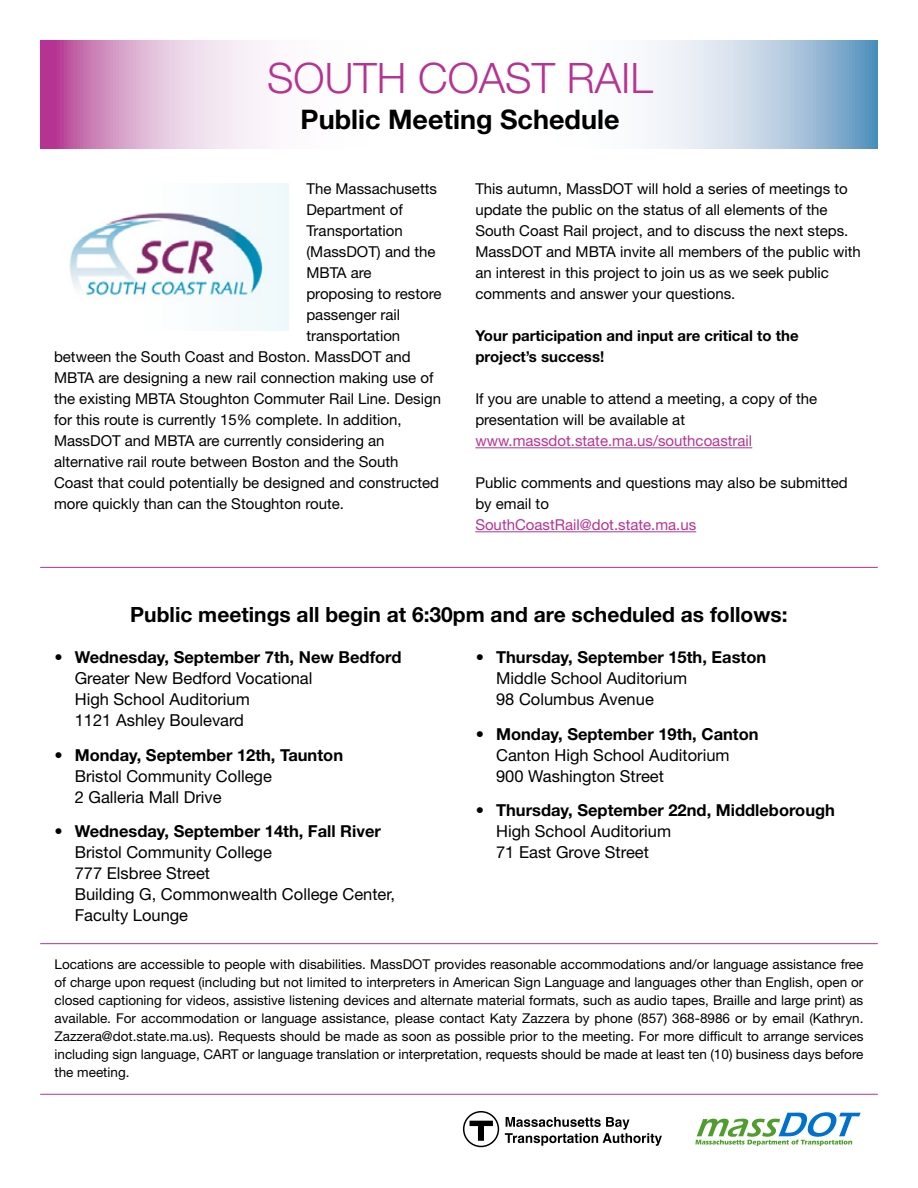
<style>
.page{position:relative;width:918px;height:1188px;background:#fff}
.page>*{position:absolute;margin:0;border:0;box-sizing:border-box;transform-origin:0 0}
.t1{font:300 42px "Helvetica Neue LT Std";color:#b63293}
.t2{font:700 27px "Helvetica Neue LT Std";color:#000}
.t3{font:700 21px "Helvetica Neue LT Std";color:#000}
.t4{font:16.5px/21px "Helvetica Neue LT Std";color:#000}
.t5{font:700 16.5px/21px "Helvetica Neue LT Std";color:#000}
.t6{font:15px/21px "Helvetica Neue LT Std";color:#000}
.t7{font:700 15px/21px "Helvetica Neue LT Std";color:#000}
.t8{font:13.5px/18px "Helvetica Neue LT Std";color:#000;text-align:justify}
.s1{color:#b63293}
.s2{font-weight:700}
.s3{font-weight:400}
</style>
<div class="page">
<hr style="left:475px;top:447px;width:277px;height:1px;background:#b63293">
<hr style="left:475px;top:531px;width:221px;height:1px;background:#b63293">
<svg style="left:40px;top:40px;width:838px;height:108px"></svg>
<svg style="left:695px;top:1112px;width:166px;height:34px"></svg>
<svg style="left:505px;top:1117px;width:157px;height:29px"></svg>
<svg style="left:463px;top:1111px;width:36px;height:36px"></svg>
<hr style="left:40px;top:1094px;width:838px;height:1px;background:#b63293">
<hr style="left:40px;top:943px;width:838px;height:1px;background:#b63293">
<hr style="left:40px;top:567px;width:838px;height:1px;background:#b63293">
<img style="left:69px;top:184px;width:220px;height:147px">
<p class="t1" style="left:267px;top:52px;width:387px">SOUTH COAST RAIL</p>
<p class="t2" style="left:301px;top:102px;width:320px">Public Meeting Schedule</p>
<p class="t6" style="left:306px;top:178px;width:132px">The Massachusetts</p>
<p class="t6" style="left:306px;top:199px;width:98px">Department of</p>
<p class="t6" style="left:306px;top:220px;width:98px">Transportation</p>
<p class="t6" style="left:306px;top:241px;width:131px">(MassDOT) and the</p>
<p class="t6" style="left:306px;top:262px;width:67px">MBTA are</p>
<p class="t6" style="left:306px;top:283px;width:137px">proposing to restore</p>
<p class="t6" style="left:306px;top:304px;width:95px">passenger rail</p>
<p class="t6" style="left:306px;top:325px;width:95px">transportation</p>
<p class="t6" style="left:54px;top:346px;width:358px">between the South Coast and Boston. MassDOT and</p>
<p class="t6" style="left:54px;top:367px;width:381px">MBTA are designing a new rail connection making use of</p>
<p class="t6" style="left:54px;top:388px;width:389px">the existing MBTA Stoughton Commuter Rail Line. Design</p>
<p class="t6" style="left:54px;top:409px;width:349px">for this route is currently 15% complete. In addition,</p>
<p class="t6" style="left:54px;top:430px;width:332px">MassDOT and MBTA are currently considering an</p>
<p class="t6" style="left:54px;top:451px;width:346px">alternative rail route between Boston and the South</p>
<p class="t6" style="left:54px;top:472px;width:387px">Coast that could potentially be designed and constructed</p>
<p class="t6" style="left:54px;top:493px;width:292px">more quickly than can the Stoughton route.</p>
<p class="t6" style="left:475px;top:178px;width:387px">This autumn, MassDOT will hold a series of meetings to update the public on the status of all elements of the South Coast Rail project, and to discuss the next steps.<br>MassDOT and MBTA invite all members of the public with an interest in this project to join us as we seek public comments and answer your questions.</p>
<p class="t7" style="left:475px;top:325px;width:325px">Your participation and input are critical to the project’s success!</p>
<p class="t6" style="left:475px;top:388px;width:344px">If you are unable to attend a meeting, a copy of the presentation will be available at <span class="s1">www.massdot.state.ma.us/southcoastrail</span></p>
<p class="t6" style="left:475px;top:472px;width:374px">Public comments and questions may also be submitted by email to<br><span class="s1">SouthCoastRail@dot.state.ma.us</span></p>
<p class="t3" style="left:130px;top:602px;width:659px">Public meetings all begin at 6:30pm and are scheduled as follows:</p>
<p class="t4" style="left:75px;top:647px;width:328px;text-indent:-20px"><span class="s2">• Wednesday, September 7th, New Bedford<br></span>Greater New Bedford Vocational<br>High School Auditorium<br>1121 Ashley Boulevard</p>
<p class="t4" style="left:75px;top:744px;width:270px;text-indent:-20px"><span class="s2">• Monday, September 12th, Taunton<br></span>Bristol Community College<br>2 Galleria Mall Drive</p>
<p class="t4" style="left:75px;top:821px;width:322px;text-indent:-20px"><span class="s2">• Wednesday, September 14th, Fall River<br></span>Bristol Community College<br>777 Elsbree Street<br>Building G, Commonwealth College Center,<br>Faculty Lounge</p>
<p class="t4" style="left:496px;top:647px;width:272px;text-indent:-20px"><span class="s2">• Thursday, September 15th, Easton<br></span>Middle School Auditorium<br>98 Columbus Avenue</p>
<p class="t4" style="left:496px;top:723px;width:264px;text-indent:-20px"><span class="s2">• Monday, September 19th, Canton<br></span>Canton High School Auditorium<br>900 Washington Street</p>
<p class="t5" style="left:496px;top:800px;width:340px;text-indent:-20px">• Thursday, September 22nd, Middleborough<br><span class="s3">High School Auditorium<br>71 East Grove Street</span></p>
<p class="t8" style="left:55px;top:955px;width:811px">Locations are accessible to people with disabilities. MassDOT provides reasonable accommodations and/or language assistance free of charge upon request (including but not limited to interpreters in American Sign Language and languages other than English, open or closed captioning for videos, assistive listening devices and alternate material formats, such as audio tapes, Braille and large print) as available. For accommodation or language assistance, please contact Katy Zazzera by phone (857) 368-8986 or by email (Kathryn.<br>Zazzera@dot.state.ma.us). Requests should be made as soon as possible prior to the meeting. For more difficult to arrange services including sign language, CART or language translation or interpretation, requests should be made at least ten (10) business days before the meeting.</p>
</div>
